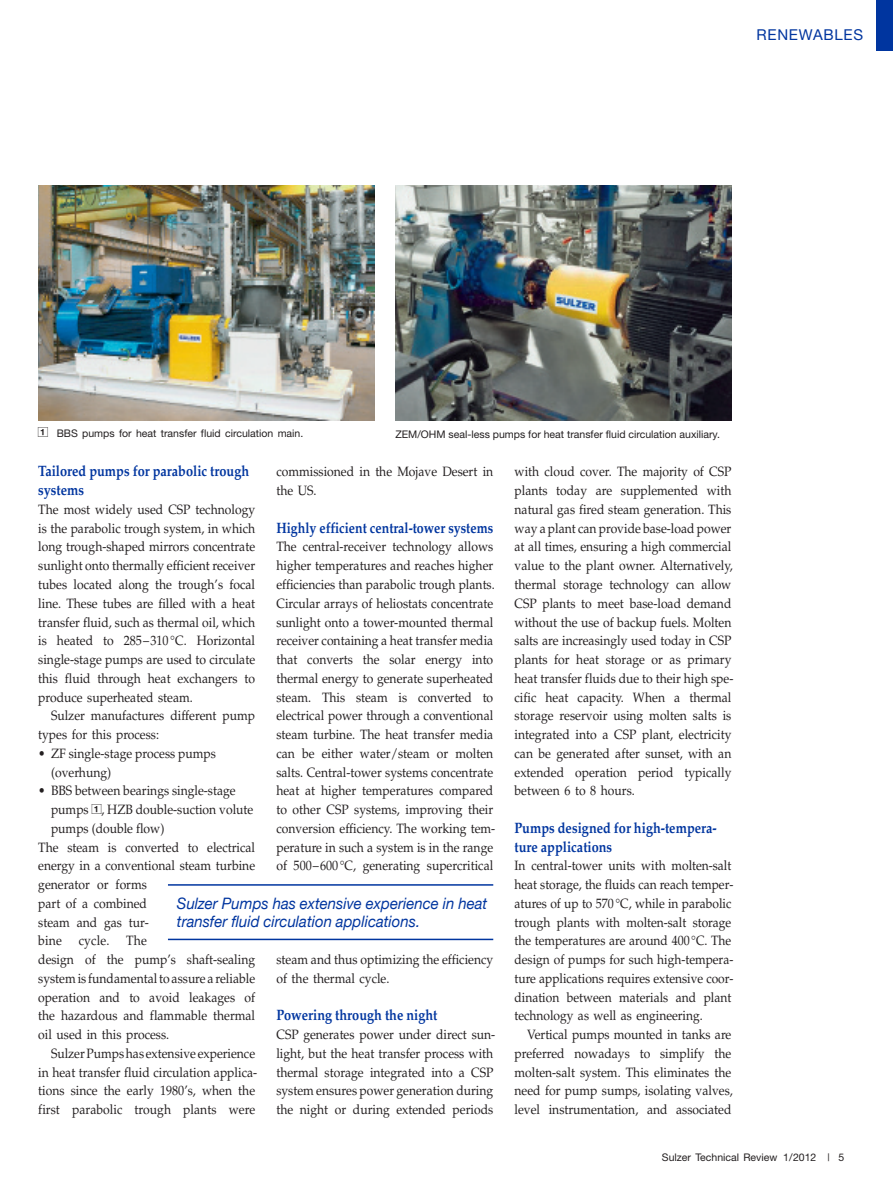
<style>
.page{position:relative;width:893px;height:1191px;background:#fff}
.page>*{position:absolute;margin:0;border:0;box-sizing:border-box;transform-origin:0 0}
.t1{font:italic 15.75px/18.8px "Helvetica Neue";color:#00359f;scale:.95 1}
.t2{font:700 15px/18.8px "Palatino";color:#00359f;scale:.85 1}
.t3{font:700 15px "Palatino";color:#00359f;scale:.83 1}
.t4{font:15px "Helvetica Neue";letter-spacing:.05em;color:#00359f}
.t5{font:13.5px/18.8px "Palatino";color:#231f20;scale:.9 1}
.t6{font:13.5px/18.8px "Palatino";color:#231f20;scale:.89 1}
.t7{font:10.5px "Helvetica Neue";color:#231f20}
.s1{font-family:"STR Ziffern Normal";font-size:9.75px}
</style>
<div class="page">
<div style="left:876px;top:0;width:17px;height:51px;background:#00359f"></div>
<img style="left:38px;top:185px;width:336px;height:235px">
<img style="left:395px;top:185px;width:336px;height:235px">
<hr style="left:168px;top:884px;width:325px;height:1px;background:#00359f">
<hr style="left:168px;top:938px;width:325px;height:2px;background:#00359f">
<p class="t4" style="left:756px;top:30px;width:108px">RENEWABLES</p>
<p class="t7" style="left:38px;top:429px;width:267px"><sup>1</sup> BBS pumps for heat transfer fluid circulation main.</p>
<p class="t7" style="left:395px;top:431px;width:326px">ZEM/OHM seal-less pumps for heat transfer fluid circulation auxiliary.</p>
<p class="t2" style="left:38px;top:463px;width:250px">Tailored pumps for parabolic trough systems</p>
<p class="t5" style="left:38px;top:501px;width:242px;text-align:justify">The most widely used CSP technology is the parabolic trough system, in which long trough-shaped mirrors concentrate sunlight onto thermally efficient receiver tubes located along the trough’s focal line. These tubes are filled with a heat transfer fluid, such as thermal oil, which is heated to 285–310°C. Horizontal single-stage pumps are used to circulate this fluid through heat exchangers to produce superheated steam.</p>
<p class="t5" style="left:38px;top:708px;width:242px;text-indent:13px">Sulzer manufactures different pump types for this process:</p>
<p class="t5" style="left:51px;top:745px;width:185px;text-indent:-13px">• ZF single-stage process pumps (overhung)</p>
<p class="t5" style="left:38px;top:783px;width:221px">• BBS between bearings single-stage</p>
<p class="t5" style="left:51px;top:801px;width:226px">pumps <span class="s1">1</span>, HZB double-suction volute</p>
<p class="t5" style="left:51px;top:820px;width:127px">pumps (double flow)</p>
<p class="t5" style="left:38px;top:839px;width:242px">The steam is converted to electrical</p>
<p class="t5" style="left:38px;top:858px;width:242px">energy in a conventional steam turbine</p>
<p class="t5" style="left:38px;top:876px;width:122px">generator or forms</p>
<p class="t5" style="left:38px;top:895px;width:122px">part of a combined</p>
<p class="t5" style="left:38px;top:914px;width:124px">steam and gas tur-</p>
<p class="t5" style="left:38px;top:933px;width:122px">bine cycle. The</p>
<p class="t5" style="left:38px;top:951px;width:242px">design of the pump’s shaft-sealing</p>
<p class="t5" style="left:38px;top:970px;width:242px">system is fundamentalto assure a reliable</p>
<p class="t5" style="left:38px;top:989px;width:242px">operation and to avoid leakages of</p>
<p class="t5" style="left:38px;top:1008px;width:242px">the hazardous and flammable thermal</p>
<p class="t5" style="left:38px;top:1026px;width:147px">oil used in this process.</p>
<p class="t5" style="left:51px;top:1045px;width:228px">SulzerPumpshas extensive experience</p>
<p class="t5" style="left:38px;top:1064px;width:245px">in heat transfer fluid circulation applica-</p>
<p class="t5" style="left:38px;top:1083px;width:242px">tions since the early 1980’s, when the</p>
<p class="t5" style="left:38px;top:1101px;width:242px">first parabolic trough plants were</p>
<p class="t5" style="left:276px;top:464px;width:242px">commissioned in the Mojave Desert in the US.</p>
<p class="t3" style="left:276px;top:522px;width:263px">Highly efficient central-tower systems</p>
<p class="t5" style="left:276px;top:539px;width:245px">The central-receiver technology allows higher temperatures and reaches higher efficiencies than parabolic trough plants.<br>Circular arrays of heliostats concentrate sunlight onto a tower-mounted thermal receiver containing a heat transfer media that converts the solar energy into thermal energy to generate superheated steam. This steam is converted to electrical power through a conventional steam turbine. The heat transfer media can be either water/steam or molten salts. Central-tower systems concentrate heat at higher temperatures compared to other CSP systems, improving their conversion efficiency. The working tem&shy;perature in such a system is in the range of 500–600°C, generating supercritical</p>
<p class="t1" style="left:177px;top:893px;width:328px">Sulzer Pumps has extensive experience in heat transfer fluid circulation applications.</p>
<p class="t5" style="left:276px;top:951px;width:242px">steam and thus optimizing the efficiency of the thermal cycle.</p>
<p class="t2" style="left:276px;top:1007px;width:191px">Powering through the night</p>
<p class="t5" style="left:276px;top:1026px;width:245px">CSP generates power under direct sun&shy;light, but the heat transfer process with thermal storage integrated into a CSP system ensures power generation during the night or during extended periods</p>
<p class="t5" style="left:515px;top:464px;width:245px">with cloud cover. The majority of CSP plants today are supplemented with natural gas fired steam generation. This way a plant can provide base-load power at all times, ensuring a high commercial value to the plant owner. Alternatively, thermal storage technology can allow CSP plants to meet base-load demand without the use of backup fuels. Molten salts are increasingly used today in CSP plants for heat storage or as primary heat transfer fluids due to their high spe&shy;cific heat capacity. When a thermal storage reservoir using molten salts is integrated into a CSP plant, electricity can be generated after sunset, with an extended operation period typically between 6 to 8 hours.</p>
<p class="t2" style="left:514px;top:820px;width:239px">Pumps designed for high-tempera&shy;ture applications</p>
<p class="t6" style="left:514px;top:858px;width:248px">In central-tower units with molten-salt heat storage, the fluids can reach temper&shy;atures of up to 570°C, while in parabolic trough plants with molten-salt storage the temperatures are around 400°C. The design of pumps for such high-tempera&shy;ture applications requires extensive coor&shy;dination between materials and plant technology as well as engineering.</p>
<p class="t5" style="left:515px;top:1026px;width:244px;text-align:justify;text-indent:13px">Vertical pumps mounted in tanks are preferred nowadays to simplify the molten-salt system. This eliminates the need for pump sumps, isolating valves, level instrumentation, and associated</p>
<p class="t7" style="left:662px;top:1153px;width:184px">Sulzer Technical Review 1/2012 | 5</p>
</div>
